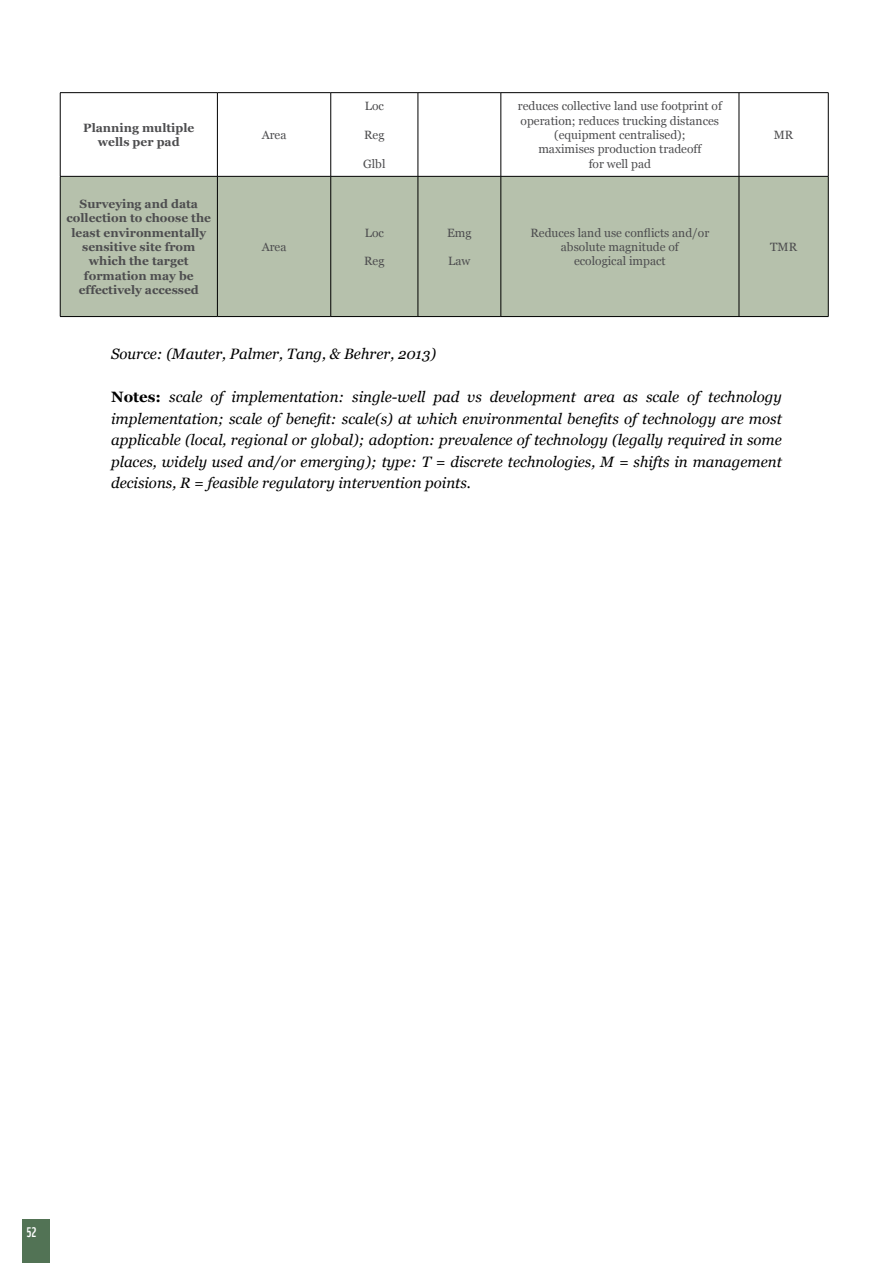
<style>
.page{position:relative;width:893px;height:1263px;background:#fff}
.page>*{position:absolute;margin:0;border:0;box-sizing:border-box;transform-origin:0 0}
.t1{font:italic 15px/21.6px "Georgia";color:#000;text-align:justify}
.t2{font:13.5px "WWF";color:#fff}
.t3{font:12px/14.4px "Georgia";color:#4d4d4f;text-align:center}
.t4{font:700 12px/14.4px "Georgia";color:#4d4d4f;text-align:center}
.s1{font-weight:700;font-style:normal}
</style>
<div class="page">
<div style="left:22px;top:1220px;width:28px;height:43px;background:#527355"></div>
<div style="left:61px;top:177px;width:767px;height:139px;background:#b6c1ac"></div>
<hr style="left:60px;top:93px;width:1px;height:83px;background:#000">
<hr style="left:217px;top:93px;width:1px;height:83px;background:#000">
<hr style="left:330px;top:93px;width:1px;height:83px;background:#000">
<hr style="left:418px;top:93px;width:1px;height:83px;background:#000">
<hr style="left:501px;top:93px;width:1px;height:83px;background:#000">
<hr style="left:739px;top:93px;width:1px;height:83px;background:#000">
<hr style="left:828px;top:93px;width:1px;height:83px;background:#000">
<hr style="left:60px;top:92px;width:157px;height:1px;background:#000">
<hr style="left:217px;top:92px;width:114px;height:1px;background:#000">
<hr style="left:331px;top:92px;width:87px;height:1px;background:#000">
<hr style="left:418px;top:92px;width:83px;height:1px;background:#000">
<hr style="left:501px;top:92px;width:238px;height:1px;background:#000">
<hr style="left:739px;top:92px;width:89px;height:1px;background:#000">
<hr style="left:60px;top:176px;width:157px;height:1px;background:#000">
<hr style="left:60px;top:176px;width:1px;height:140px;background:#000">
<hr style="left:60px;top:316px;width:157px;height:1px;background:#000">
<hr style="left:217px;top:176px;width:114px;height:1px;background:#000">
<hr style="left:217px;top:176px;width:1px;height:140px;background:#000">
<hr style="left:217px;top:316px;width:114px;height:1px;background:#000">
<hr style="left:331px;top:176px;width:87px;height:1px;background:#000">
<hr style="left:330px;top:176px;width:1px;height:140px;background:#000">
<hr style="left:331px;top:316px;width:87px;height:1px;background:#000">
<hr style="left:418px;top:176px;width:83px;height:1px;background:#000">
<hr style="left:418px;top:176px;width:1px;height:140px;background:#000">
<hr style="left:418px;top:316px;width:83px;height:1px;background:#000">
<hr style="left:501px;top:176px;width:238px;height:1px;background:#000">
<hr style="left:501px;top:176px;width:1px;height:140px;background:#000">
<hr style="left:501px;top:316px;width:238px;height:1px;background:#000">
<hr style="left:739px;top:176px;width:89px;height:1px;background:#000">
<hr style="left:739px;top:176px;width:1px;height:140px;background:#000">
<hr style="left:828px;top:176px;width:1px;height:140px;background:#000">
<hr style="left:739px;top:316px;width:89px;height:1px;background:#000">
<p class="t4" style="left:83px;top:121px;width:113px">Planning multiple wells per pad</p>
<p class="t3" style="left:262px;top:128px;width:26px">Area</p>
<p class="t4" style="left:67px;top:196px;width:146px">Surveying and data collection to choose the least environmentally sensitive site from which the target formation may be effectively accessed</p>
<p class="t3" style="left:262px;top:240px;width:26px">Area</p>
<p class="t3" style="left:365px;top:99px;width:21px">Loc</p>
<p class="t3" style="left:364px;top:128px;width:22px">Reg</p>
<p class="t3" style="left:363px;top:157px;width:24px">Glbl</p>
<p class="t3" style="left:365px;top:225px;width:21px">Loc</p>
<p class="t3" style="left:364px;top:254px;width:22px">Reg</p>
<p class="t3" style="left:447px;top:225px;width:26px">Emg</p>
<p class="t3" style="left:448px;top:254px;width:24px">Law</p>
<p class="t3" style="left:518px;top:99px;width:206px">reduces collective land use footprint of operation; reduces trucking distances (equipment centralised);<br>maximises production tradeoff<br>for well pad</p>
<p class="t3" style="left:530px;top:225px;width:180px">Reduces land use conflicts and/or absolute magnitude of<br>ecological impact</p>
<p class="t3" style="left:774px;top:128px;width:21px">MR</p>
<p class="t3" style="left:770px;top:240px;width:28px">TMR</p>
<p class="t1" style="left:111px;top:343px;width:326px">Source: (Mauter, Palmer, Tang, &amp; Behrer, 2013)</p>
<p class="t1" style="left:111px;top:386px;width:672px"><span class="s1">Notes:</span> scale of implementation: single-well pad vs development area as scale of technology implementation; scale of benefit: scale(s) at which environmental benefits of technology are most applicable (local, regional or global); adoption: prevalence of technology (legally required in some places, widely used and/or emerging); type: T = discrete technologies, M = shifts in management decisions, R = feasible regulatory intervention points.</p>
<p class="t2" style="left:26px;top:1221px;width:11px">52</p>
</div>
